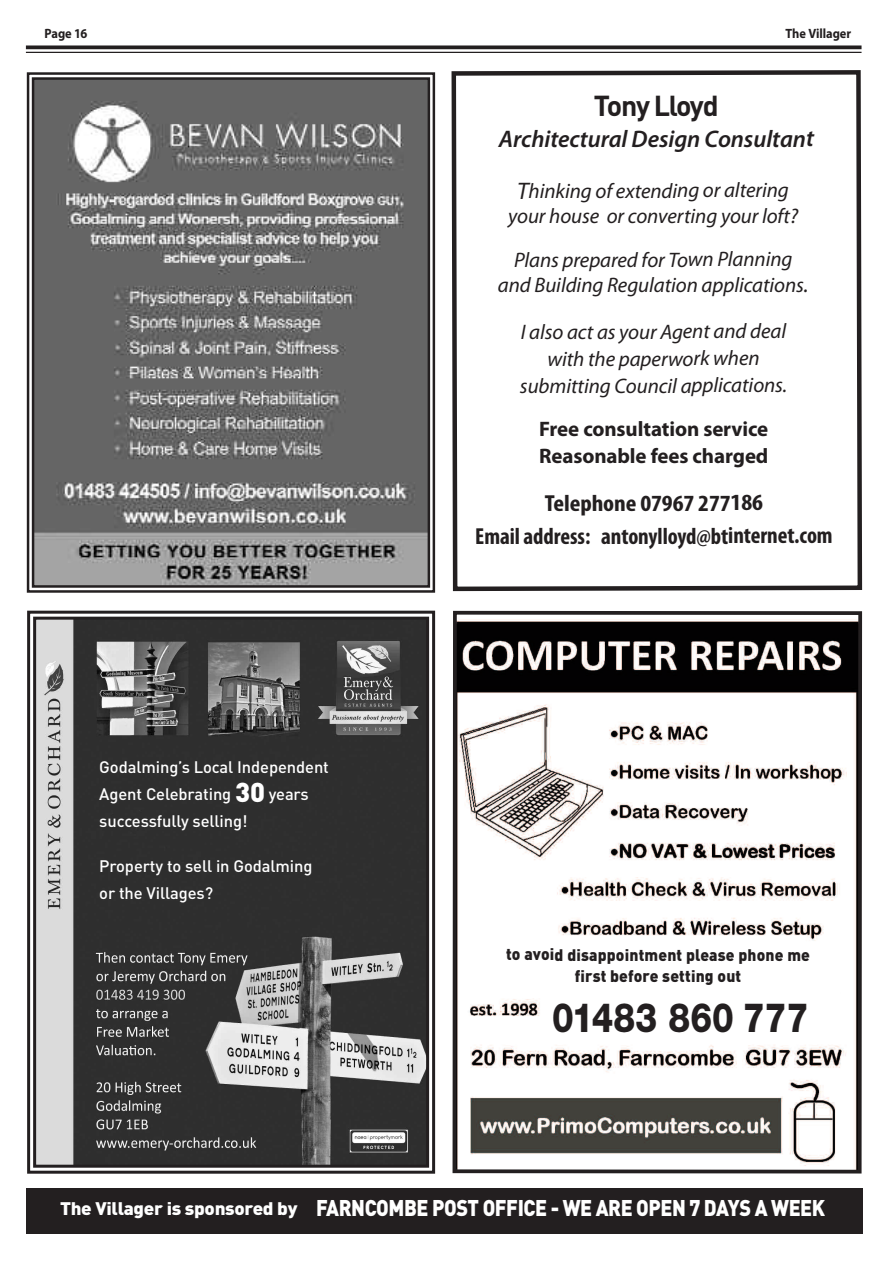
<style>
.page{position:relative;width:893px;height:1263px;background:#fff}
.page>*{position:absolute;margin:0;border:0;box-sizing:border-box;transform-origin:0 0}
.t1{font:800 40.5px "Helvetica Neue";letter-spacing:.005em;color:#231f20;scale:.85 1}
.t2{font:700 28.5px "DIN";letter-spacing:-.05em;color:#231f20}
.t3{font:italic 600 24px "Myriad Pro";letter-spacing:-.005em;color:#231f20}
.t4{font:700 condensed 23.25px/33px "Myriad Pro";letter-spacing:-.005em;color:#231f20;text-align:center;scale:1.1 1}
.t5{font:900 22.5px "DIN";letter-spacing:-.02em;color:#fff;scale:.88 1}
.t6{font:italic 21px/25.5px "Myriad Pro";letter-spacing:-.005em;color:#231f20;text-align:center}
.t7{font:700 21px/27px "Myriad Pro";letter-spacing:-.01em;color:#231f20}
.t8{font:500 16.5px/27px "DIN";letter-spacing:-.005em;color:#fff}
.t9{font:900 16.5px/21px "DIN";letter-spacing:.01em;color:#231f20;text-align:center;scale:.95 1}
.t10{font:700 13.5px "Myriad Pro";letter-spacing:-.005em;color:#231f20;scale:.92 1}
.s1{font-weight:900;font-size:27px}
.s2{font-size:24px}
.s3{font-size:22.5px}
.s4{font-size:18px}
</style>
<div class="page">
<svg style="left:26px;top:45px;width:835px;height:4px;background:#3d3a3b"></svg>
<hr style="left:26px;top:52px;width:835px;height:1px;background:#231f20">
<div style="left:26px;top:1188px;width:836px;height:45px;background:#231f20"></div>
<svg style="left:451px;top:70px;width:412px;height:522px"></svg>
<img style="left:35px;top:80px;width:392px;height:505px">
<div style="left:27px;top:72px;width:408px;height:521px;border:2px solid #231f20"></div>
<div style="left:32px;top:77px;width:398px;height:511px;border:2px solid #231f20"></div>
<img style="left:37px;top:621px;width:388px;height:543px">
<div style="left:27px;top:611px;width:408px;height:563px;border:3px solid #231f20"></div>
<div style="left:33px;top:617px;width:396px;height:551px;border:3px solid #231f20"></div>
<svg style="left:452px;top:610px;width:411px;height:564px"></svg>
<div style="left:551px;top:985px;width:289px;height:58px;background:#fff"></div>
<div style="left:464px;top:945px;width:388px;height:48px;background:#fff"></div>
<p class="t10" style="left:44px;top:28px;width:48px">Page 16</p>
<p class="t10" style="left:786px;top:28px;width:73px">The Villager</p>
<h2 class="t2" style="left:594px;top:90px;width:126px">Tony Lloyd</h2>
<p class="t3" style="left:499px;top:130px;width:317px">Architectural Design Consultant</p>
<p class="t8" style="left:99px;top:754px;width:231px">Godalming’s Local Independent<br>Agent Celebrating <span class="s1">30</span> years successfully selling!</p>
<p class="t8" style="left:99px;top:853px;width:215px">Property to sell in Godalming or the Villages?</p>
<p class="t6" style="left:508px;top:179px;width:291px"><span class="s2">T</span>hinking of extending or altering your house or converting your loft?</p>
<p class="t6" style="left:498px;top:248px;width:312px">Plans prepared for Town Planning and Building Regulation applications<span class="s3">.</span></p>
<p class="t6" style="left:520px;top:320px;width:269px;line-height:27px">I also act as your Agent and deal with the paperwork when submitting Council applications.</p>
<p class="t7" style="left:539px;top:417px;width:231px">Free consultation service<br>Reasonable fees charged</p>
<p class="t4" style="left:475px;top:488px;width:327px">Telephone 07967 277186<br>Email address: antonylloyd@btinternet.com</p>
<p class="t9" style="left:506px;top:944px;width:321px">to avoid disappointment please phone me first before setting out</p>
<h1 class="t1" style="left:552px;top:1003px;width:303px">01483 860 777</h1>
<p class="t5" style="left:60px;top:1195px;width:871px"><span class="s4">The Villager is sponsored by</span> FARNCOMBE POST OFFICE - WE ARE OPEN 7 DAYS A WEEK</p>
</div>
